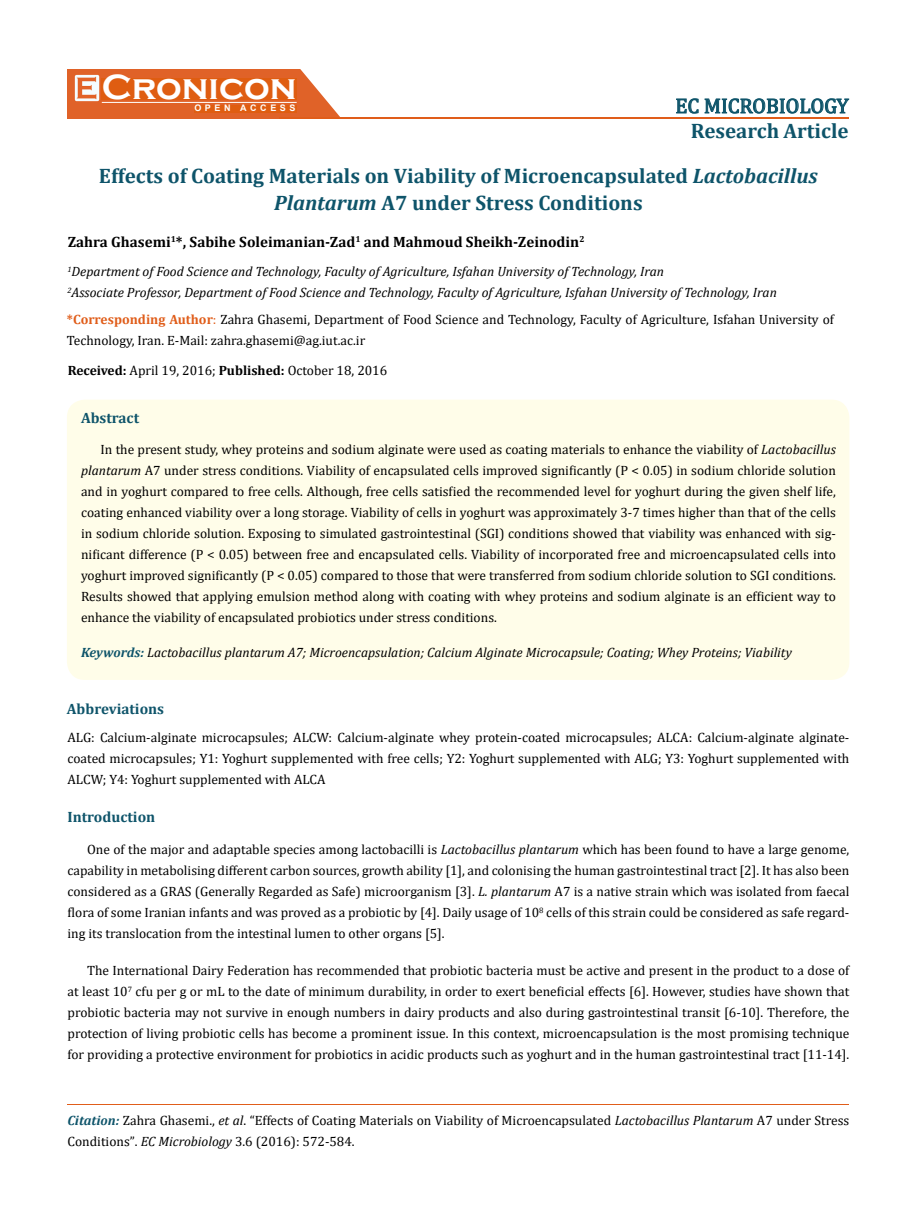
<style>
.page{position:relative;width:917px;height:1208px;background:#fff}
.page>*{position:absolute;margin:0;border:0;box-sizing:border-box;transform-origin:0 0}
.t1{font:700 36px "Copperplate Gothic";color:#fff}
.t2{font:700 21px/44.7px "Cambria";color:#0e546a}
.t3{font:21px "Cambria";color:#0e546a}
.t4{font:700 15px "Cambria";color:#000}
.t5{font:700 15px "Cambria";color:#0e546a}
.t6{font:13.5px/21px "Cambria";color:#000;text-align:justify}
.t7{font:italic 13.5px/21px "Cambria";color:#000}
.t8{font:700 9px "Arial";letter-spacing:.4em;color:#fff}
.s1{font-style:italic}
.s2{font-weight:700;color:#e05d1a}
.s3{color:#e05d1a}
.s4{font-weight:700}
.s5{font-weight:700;color:#0e546a}
.s6{font-weight:700;font-style:italic;color:#0e546a}
.s7{font-size:13.35px}
</style>
<div class="page">
<div style="left:67px;top:70px;width:290px;height:49px;background:#e06228"></div>
<svg style="left:300px;top:69px;width:90px;height:49px"></svg>
<img style="left:75px;top:75px;width:24px;height:26px">
<div style="left:102px;top:79px;width:195px;height:21px;background:#df5d11"></div>
<div style="left:194px;top:105px;width:103px;height:7px;background:#df5d11"></div>
<svg style="left:676px;top:98px;width:173px;height:16px"></svg>
<hr style="left:102px;top:102px;width:194px;height:1px;background:#fff">
<hr style="left:279px;top:118px;width:569px;height:1px;background:#e05d1a">
<hr style="left:67px;top:1104px;width:782px;height:1px;background:#e05d1a">
<div style="left:67px;top:399px;width:782px;height:281px;background:#fffde9;border-radius:18px"></div>
<h1 class="t1" style="left:102px;top:68px;width:196px">Cronicon</h1>
<p class="t8" style="left:194px;top:102px;width:103px">OPEN ACCESS</p>
<h2 class="t3" style="left:675px;top:93px;width:175px">EC MICROBIOLOGY</h2>
<h2 class="t2" style="left:99px;top:108px;width:751px;text-indent:592px">Research Article<br>Effects of Coating Materials on Viability of Microencapsulated <span class="s1">Lactobacillus</span></h2>
<h2 class="t2" style="left:274px;top:179px;width:370px"><span class="s1">Plantarum</span> A7 under Stress Conditions</h2>
<p class="t4" style="left:68px;top:231px;width:518px">Zahra Ghasemi<sup>1</sup>*, Sabihe Soleimanian-Zad<sup>1</sup> and Mahmoud Sheikh-Zeinodin<sup>2</sup></p>
<p class="t7" style="left:67px;top:260px;width:711px"><sup>1</sup>Department of Food Science and Technology, Faculty of Agriculture, Isfahan University of Technology, Iran<br><sup>2</sup>Associate Professor, Department of Food Science and Technology, Faculty of Agriculture, Isfahan University of Technology, Iran</p>
<p class="t6" style="left:67px;top:309px;width:768px"><span class="s2">*Corresponding Author</span><span class="s3">:</span> Zahra Ghasemi, Department of Food Science and Technology, Faculty of Agriculture, Isfahan University of<br>Technology, Iran. E-Mail: zahra.ghasemi@ag.iut.ac.ir</p>
<p class="t6" style="left:68px;top:360px;width:321px"><span class="s4">Received:</span> April 19, 2016; <span class="s4">Published:</span> October 18, 2016</p>
<p class="t5" style="left:81px;top:407px;width:60px">Abstract</p>
<p class="t6" style="left:81px;top:439px;width:756px;text-indent:19px">In the present study, whey proteins and sodium alginate were used as coating materials to enhance the viability of <span class="s1">Lactobacillus plantarum</span> A7 under stress conditions. Viability of encapsulated cells improved significantly (P &lt; 0.05) in sodium chloride solution and in yoghurt compared to free cells. Although, free cells satisfied the recommended level for yoghurt during the given shelf life, coating enhanced viability over a long storage. Viability of cells in yoghurt was approximately 3-7 times higher than that of the cells in sodium chloride solution. Exposing to simulated gastrointestinal (SGI) conditions showed that viability was enhanced with sig&shy;nificant difference (P &lt; 0.05) between free and encapsulated cells. Viability of incorporated free and microencapsulated cells into yoghurt improved significantly (P &lt; 0.05) compared to those that were transferred from sodium chloride solution to SGI conditions.<br>Results showed that applying emulsion method along with coating with whey proteins and sodium alginate is an efficient way to enhance the viability of encapsulated probiotics under stress conditions.</p>
<p class="t7" style="left:81px;top:641px;width:712px"><span class="s5">Keywords:</span> Lactobacillus plantarum A7; Microencapsulation; Calcium Alginate Microcapsule; Coating; Whey Proteins; Viability</p>
<p class="t5" style="left:67px;top:698px;width:99px">Abbreviations</p>
<p class="t6" style="left:67px;top:727px;width:783px">ALG: Calcium-alginate microcapsules; ALCW: Calcium-alginate whey protein-coated microcapsules; ALCA: Calcium-alginate alginate&shy;coated microcapsules; Y1: Yoghurt supplemented with free cells; Y2: Yoghurt supplemented with ALG; Y3: Yoghurt supplemented with ALCW; Y4: Yoghurt supplemented with ALCA</p>
<p class="t5" style="left:67px;top:806px;width:89px">Introduction</p>
<p class="t6" style="left:67px;top:839px;width:783px;text-indent:20px">One of the major and adaptable species among lactobacilli is <span class="s1">Lactobacillus plantarum</span> which has been found to have a large genome, capability in metabolising different carbon sources, growth ability [1], and colonising the human gastrointestinal tract [2]. It has also been considered as a GRAS (Generally Regarded as Safe) microorganism [3]. <span class="s1">L. plantarum</span> A7 is a native strain which was isolated from faecal flora of some Iranian infants and was proved as a probiotic by [4]. Daily usage of 10<sup>8</sup> cells of this strain could be considered as safe regard&shy;ing its translocation from the intestinal lumen to other organs [5].</p>
<p class="t6" style="left:67px;top:960px;width:783px;text-indent:19px">The International Dairy Federation has recommended that probiotic bacteria must be active and present in the product to a dose of at least 10<sup>7</sup> cfu per g or mL to the date of minimum durability, in order to exert beneficial effects [6]. However, studies have shown that probiotic bacteria may not survive in enough numbers in dairy products and also during gastrointestinal transit [6-10]. Therefore, the protection of living probiotic cells has become a prominent issue. In this context, microencapsulation is the most promising technique for providing a protective environment for probiotics in acidic products such as yoghurt and in the human gastrointestinal tract [11-14].</p>
<p class="t6" style="left:67px;top:1109px;width:783px"><span class="s6">Citation:</span> Zahra Ghasemi., <span class="s1">et al</span>. “Effects of Coating Materials on Viability of Microencapsulated <span class="s1">Lactobacillus Plantarum</span> A7 under Stress<br>Conditions”<span class="s7">.</span> <span class="s1">EC Microbiology</span> <span class="s7">3</span>.6 (2016): 572-584.</p>
</div>
